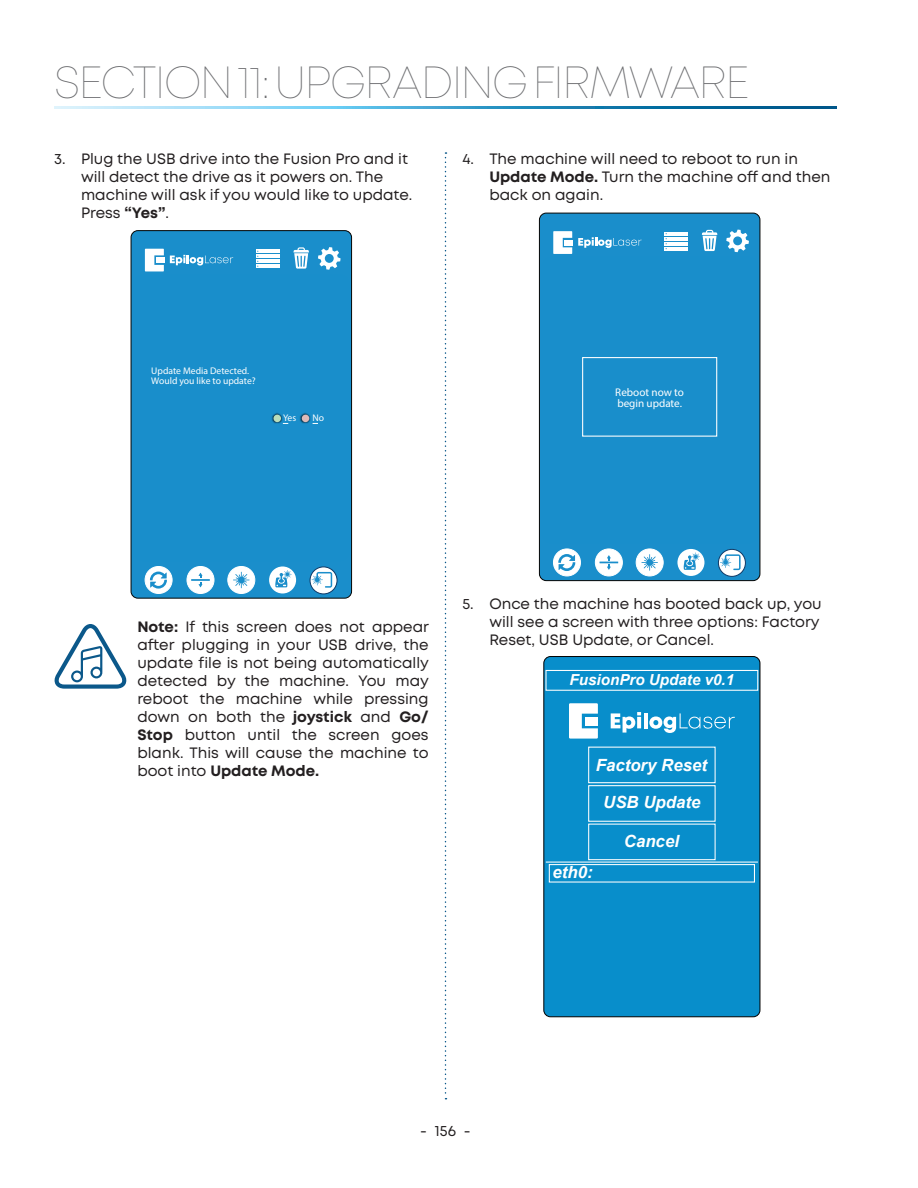
<style>
.page{position:relative;width:918px;height:1188px;background:#fff}
.page>*{position:absolute;margin:0;border:0;box-sizing:border-box;transform-origin:0 0}
.t1{font:100 45px "Mont";letter-spacing:-.04em;color:#6c6d70}
.t2{font:italic 700 16.8px "Arial";color:#fff}
.t3{font:italic 700 15.15px "Arial";color:#fff}
.Text{font:15px/18px "Mont";color:#231f20}
.t4{font:11.1px/11.1px "Myriad Pro";color:#fff}
.t5{font:9.6px/10.4px "Myriad Pro";color:#fff}
.s1{font-weight:700}
</style>
<div class="page">
<div style="left:131px;top:231px;width:221px;height:367px;background:#1a8ecb;border-radius:7px"></div>
<div style="left:131px;top:230px;width:221px;height:368px;border:1px solid #040504;border-radius:7px"></div>
<svg style="left:145px;top:249px;width:19px;height:22px"></svg>
<div style="left:156px;top:257px;width:8px;height:6px;background:#fff"></div>
<svg style="left:170px;top:255px;width:63px;height:11px"></svg>
<svg style="left:318px;top:247px;width:23px;height:23px"></svg>
<hr style="left:256px;top:250px;width:23px;height:3px;background:#fff">
<hr style="left:256px;top:255px;width:23px;height:3px;background:#fff">
<hr style="left:256px;top:260px;width:23px;height:3px;background:#fff">
<hr style="left:256px;top:265px;width:23px;height:3px;background:#fff">
<svg style="left:293px;top:247px;width:16px;height:22px"></svg>
<div style="left:228px;top:566px;width:27px;height:27px;background:#fff;border-radius:50%"></div>
<div style="left:228px;top:566px;width:27px;height:28px;border:1px solid #fff;border-radius:50%"></div>
<svg style="left:233px;top:572px;width:17px;height:16px"></svg>
<div style="left:187px;top:566px;width:27px;height:27px;background:#fff;border-radius:50%"></div>
<div style="left:187px;top:566px;width:27px;height:28px;border:1px solid #fff;border-radius:50%"></div>
<svg style="left:191px;top:573px;width:19px;height:14px"></svg>
<svg style="left:269px;top:566px;width:27px;height:27px"></svg>
<svg style="left:275px;top:570px;width:17px;height:17px"></svg>
<div style="left:145px;top:566px;width:27px;height:27px;background:#fff;border-radius:50%"></div>
<div style="left:145px;top:566px;width:27px;height:28px;border:1px solid #fff;border-radius:50%"></div>
<svg style="left:150px;top:572px;width:17px;height:17px"></svg>
<svg style="left:310px;top:567px;width:27px;height:27px"></svg>
<div style="left:310px;top:567px;width:27px;height:27px;border:1px solid #0f3966;border-radius:50%"></div>
<svg style="left:312px;top:572px;width:20px;height:16px"></svg>
<svg style="left:300px;top:413px;width:18px;height:11px"></svg>
<svg style="left:272px;top:413px;width:16px;height:11px"></svg>
<svg style="left:54px;top:624px;width:73px;height:65px"></svg>
<div style="left:539px;top:213px;width:221px;height:368px;background:#1a8ecb;border-radius:7px"></div>
<div style="left:539px;top:213px;width:221px;height:368px;border:1px solid #040504;border-radius:7px"></div>
<svg style="left:553px;top:231px;width:19px;height:23px"></svg>
<div style="left:564px;top:240px;width:9px;height:5px;background:#fff"></div>
<svg style="left:578px;top:237px;width:64px;height:11px"></svg>
<svg style="left:726px;top:230px;width:23px;height:22px"></svg>
<hr style="left:664px;top:232px;width:24px;height:4px;background:#fff">
<hr style="left:664px;top:237px;width:24px;height:4px;background:#fff">
<hr style="left:664px;top:242px;width:24px;height:4px;background:#fff">
<hr style="left:664px;top:247px;width:24px;height:4px;background:#fff">
<svg style="left:702px;top:230px;width:15px;height:21px"></svg>
<div style="left:636px;top:549px;width:27px;height:27px;background:#fff;border-radius:50%"></div>
<div style="left:636px;top:549px;width:27px;height:27px;border:1px solid #fff;border-radius:50%"></div>
<svg style="left:641px;top:554px;width:17px;height:17px"></svg>
<div style="left:595px;top:549px;width:27px;height:27px;background:#fff;border-radius:50%"></div>
<div style="left:595px;top:549px;width:28px;height:27px;border:1px solid #fff;border-radius:50%"></div>
<svg style="left:600px;top:555px;width:18px;height:15px"></svg>
<div style="left:677px;top:549px;width:27px;height:27px;background:#fff;border-radius:50%"></div>
<svg style="left:684px;top:552px;width:16px;height:18px"></svg>
<div style="left:553px;top:549px;width:27px;height:27px;background:#fff;border-radius:50%"></div>
<div style="left:553px;top:549px;width:28px;height:27px;border:1px solid #fff;border-radius:50%"></div>
<svg style="left:558px;top:554px;width:17px;height:17px"></svg>
<svg style="left:718px;top:549px;width:27px;height:27px"></svg>
<div style="left:718px;top:549px;width:28px;height:28px;border:1px solid #0f3966;border-radius:50%"></div>
<svg style="left:720px;top:554px;width:21px;height:16px"></svg>
<div style="left:582px;top:357px;width:135px;height:80px;border:1px solid #fff"></div>
<div style="left:544px;top:657px;width:216px;height:360px;background:#088ecb;border-radius:7px"></div>
<div style="left:544px;top:656px;width:216px;height:361px;border:1px solid #000001;border-radius:7px"></div>
<div style="left:545px;top:670px;width:213px;height:21px;border:1px solid #fff"></div>
<div style="left:588px;top:747px;width:128px;height:36px;border:1px solid #fff"></div>
<div style="left:549px;top:864px;width:206px;height:19px;border:1px solid #fff"></div>
<div style="left:588px;top:785px;width:128px;height:37px;border:1px solid #fff"></div>
<div style="left:588px;top:824px;width:128px;height:36px;border:1px solid #fff"></div>
<hr style="left:546px;top:862px;width:212px;height:1px;background:#fff">
<svg style="left:569px;top:703px;width:29px;height:36px"></svg>
<div style="left:585px;top:717px;width:13px;height:8px;background:#fff"></div>
<svg style="left:611px;top:712px;width:30px;height:21px"></svg>
<svg style="left:637px;top:717px;width:4px;height:11px"></svg>
<hr style="left:644px;top:713px;width:4px;height:15px;background:#fff">
<svg style="left:649px;top:713px;width:86px;height:20px"></svg>
<svg style="left:54px;top:107px;width:783px;height:1px"></svg>
<svg style="left:445px;top:152px;width:2px;height:947px"></svg>
<h1 class="t1" style="left:54px;top:55px;width:697px">SECTION 11: UPGRADING FIRMWARE</h1>
<p class="Text" style="left:81px;top:150px;width:333px;text-indent:-27px">3. Plug the USB drive into the Fusion Pro and it will detect the drive as it powers on. The machine will ask if you would like to update.<br>Press <span class="s1">“Yes”</span>.</p>
<p class="Text" style="left:489px;top:150px;width:343px;text-indent:-27px">4. The machine will need to reboot to run in<br><span class="s1">Update Mode.</span> Turn the machine off and then back on again.</p>
<p class="t5" style="left:151px;top:365px;width:106px">Update Media Detected.<br>Would you like to update?</p>
<p class="t5" style="left:283px;top:413px;width:15px">Yes</p>
<p class="t5" style="left:312px;top:413px;width:13px">No</p>
<p class="t4" style="left:615px;top:386px;width:70px">Reboot now to begin update.</p>
<p class="Text" style="left:137px;top:618px;width:293px;text-align:justify"><span class="s1">Note:</span> If this screen does not appear after plugging in your USB drive, the update file is not being automatically detected by the machine. You may reboot the machine while pressing down on both the <span class="s1">joystick</span> and <span class="s1">Go/ Stop</span> button until the screen goes blank. This will cause the machine to boot into <span class="s1">Update Mode.</span></p>
<p class="Text" style="left:489px;top:595px;width:334px;text-indent:-27px">5. Once the machine has booted back up, you will see a screen with three options: Factory<br>Reset, USB Update, or Cancel.</p>
<p class="t3" style="left:569px;top:670px;width:166px">FusionPro Update v0.1</p>
<p class="t2" style="left:596px;top:753px;width:113px">Factory Reset</p>
<p class="t2" style="left:603px;top:791px;width:99px">USB Update</p>
<p class="t2" style="left:624px;top:830px;width:57px">Cancel</p>
<p class="t2" style="left:553px;top:861px;width:42px">eth0:</p>
<p class="Text" style="left:420px;top:1122px;width:52px">- 156 -</p>
</div>
